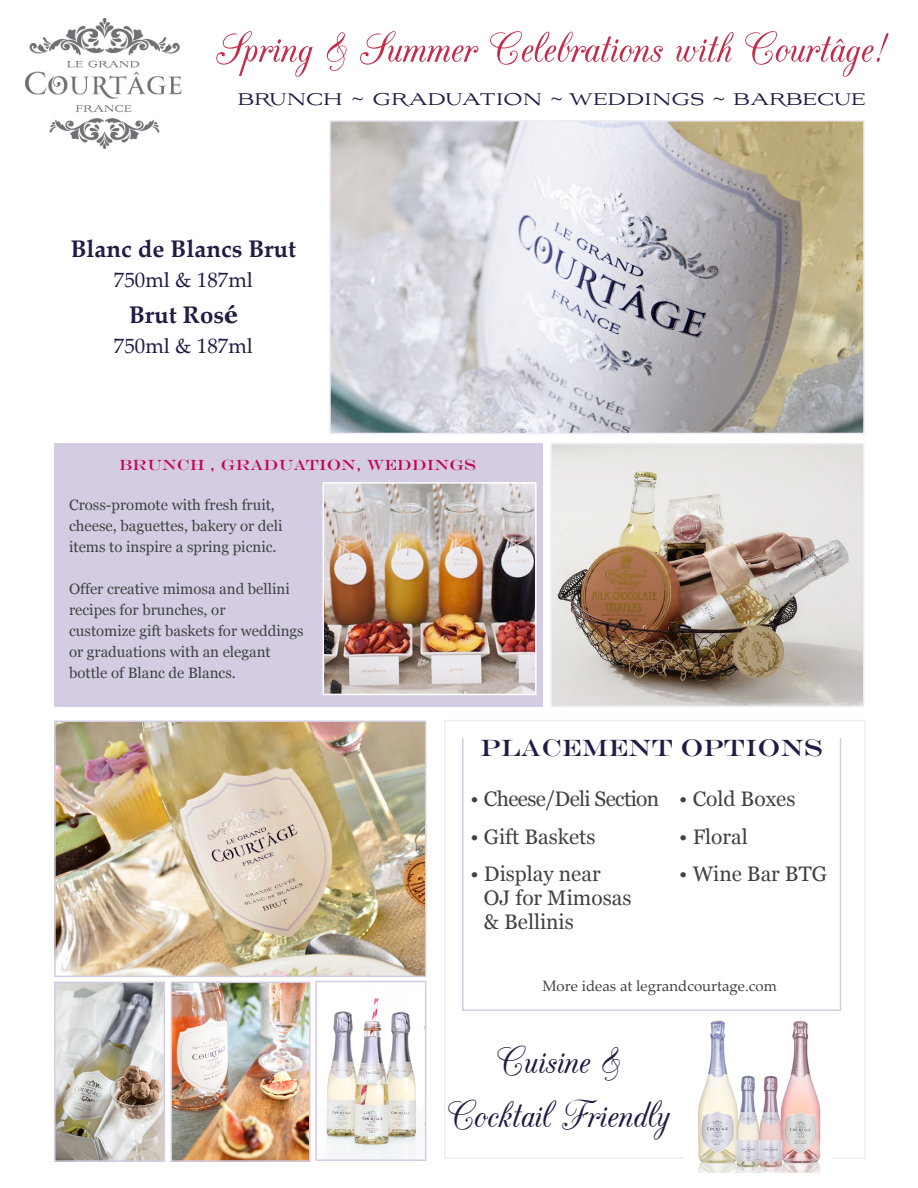
<style>
.page{position:relative;width:918px;height:1188px;background:#fff}
.page>*{position:absolute;margin:0;border:0;box-sizing:border-box;transform-origin:0 0}
.t1{font:51px "CAC Champagne";color:#c42c4a}
.t2{font:45px/54px "CAC Champagne";color:#241a44;text-align:center}
.t3{font:700 24px "Palatino Linotype";color:#241a44}
.t4{font:24px "Engravers";color:#241a44}
.t5{font:21px/24px "Georgia";color:#414243}
.t6{font:21px "Aviano";color:#241a44}
.t7{font:21px "Palatino Linotype";color:#241a44}
.t8{font:21px "Georgia";letter-spacing:-.03em;color:#414243}
.Paragraph_Style_1{font:15px "Georgia";color:#414243}
.t9{font:15px "Palatino Linotype";color:#414243}
.Paragraph_Style_1-2{font:15px "Engravers";color:#c30458}
.s1{font-family:"Georgia"}
</style>
<div class="page">
<div style="left:55px;top:443px;width:488px;height:264px;background:#d4cce2"></div>
<div style="left:444px;top:720px;width:421px;height:439px;border:2px solid #efecf4"></div>
<img style="left:25px;top:18px;width:157px;height:130px">
<img style="left:685px;top:1020px;width:147px;height:153px">
<img style="left:554px;top:446px;width:308px;height:258px">
<div style="left:551px;top:443px;width:314px;height:264px;border:2px solid #efecf4"></div>
<img style="left:332px;top:123px;width:530px;height:308px">
<div style="left:329px;top:120px;width:536px;height:314px;border:2px solid #efecf4"></div>
<img style="left:326px;top:998px;width:90px;height:160px">
<div style="left:315px;top:981px;width:111px;height:180px;border:2px solid #d4cce2"></div>
<img style="left:57px;top:985px;width:105px;height:174px">
<div style="left:54px;top:982px;width:111px;height:180px;border:2px solid #d4cce2"></div>
<img style="left:174px;top:985px;width:133px;height:174px">
<div style="left:171px;top:982px;width:139px;height:180px;border:2px solid #d4cce2"></div>
<img style="left:57px;top:724px;width:366px;height:250px">
<div style="left:54px;top:721px;width:372px;height:256px;border:2px solid #d4cce2"></div>
<div style="left:462px;top:737px;width:379px;height:274px;border:2px solid #d4cce2"></div>
<img style="left:325px;top:485px;width:209px;height:207px">
<div style="left:322px;top:482px;width:215px;height:213px;border:2px solid #fff"></div>
<p class="t1" style="left:215px;top:23px;width:672px">Spring &amp; Summer Celebrations with Courtâge!</p>
<p class="t6" style="left:238px;top:87px;width:629px">BRUNCH ~ GRADUATION ~ WEDDINGS ~ BARBECUE</p>
<p class="t3" style="left:71px;top:231px;width:227px">Blanc de Blancs Brut</p>
<p class="t7" style="left:114px;top:265px;width:141px">750ml &amp; 187ml</p>
<p class="t3" style="left:129px;top:298px;width:110px">Brut Ros<span class="s1">é</span></p>
<p class="t7" style="left:114px;top:331px;width:141px">750ml &amp; 187ml</p>
<p class="Paragraph_Style_1-2" style="left:119px;top:456px;width:358px">BRUNCH , GRADUATION, WEDDINGS</p>
<p class="Paragraph_Style_1" style="left:69px;top:495px;width:207px">Cross-promote with fresh fruit,</p>
<p class="Paragraph_Style_1" style="left:69px;top:516px;width:215px">cheese, baguettes, bakery or deli</p>
<p class="Paragraph_Style_1" style="left:69px;top:537px;width:209px">items to inspire a spring picnic.</p>
<p class="Paragraph_Style_1" style="left:69px;top:579px;width:222px">Offer creative mimosa and bellini</p>
<p class="Paragraph_Style_1" style="left:69px;top:600px;width:158px">recipes for brunches, or</p>
<p class="Paragraph_Style_1" style="left:69px;top:621px;width:236px">customize gift baskets for weddings</p>
<p class="Paragraph_Style_1" style="left:69px;top:642px;width:203px">or graduations with an elegant</p>
<p class="Paragraph_Style_1" style="left:69px;top:663px;width:168px">bottle of Blanc de Blancs.</p>
<p class="t4" style="left:480px;top:734px;width:344px">PLACEMENT OPTIONS</p>
<p class="t8" style="left:470px;top:786px;width:190px">• Cheese/Deli Section</p>
<p class="t5" style="left:470px;top:825px;width:127px">• Gift Baskets</p>
<p class="t5" style="left:484px;top:862px;width:149px;text-indent:-14px">• Display near<br>OJ for Mimosas &amp; Bellinis</p>
<p class="t5" style="left:679px;top:787px;width:118px">• Cold Boxes</p>
<p class="t5" style="left:679px;top:825px;width:70px">• Floral</p>
<p class="t5" style="left:679px;top:862px;width:149px">• Wine Bar BTG</p>
<p class="t9" style="left:542px;top:975px;width:236px">More ideas at legrandcourtage.com</p>
<p class="t2" style="left:448px;top:1036px;width:223px">Cuisine &amp;<br>Cocktail Friendly</p>
</div>
